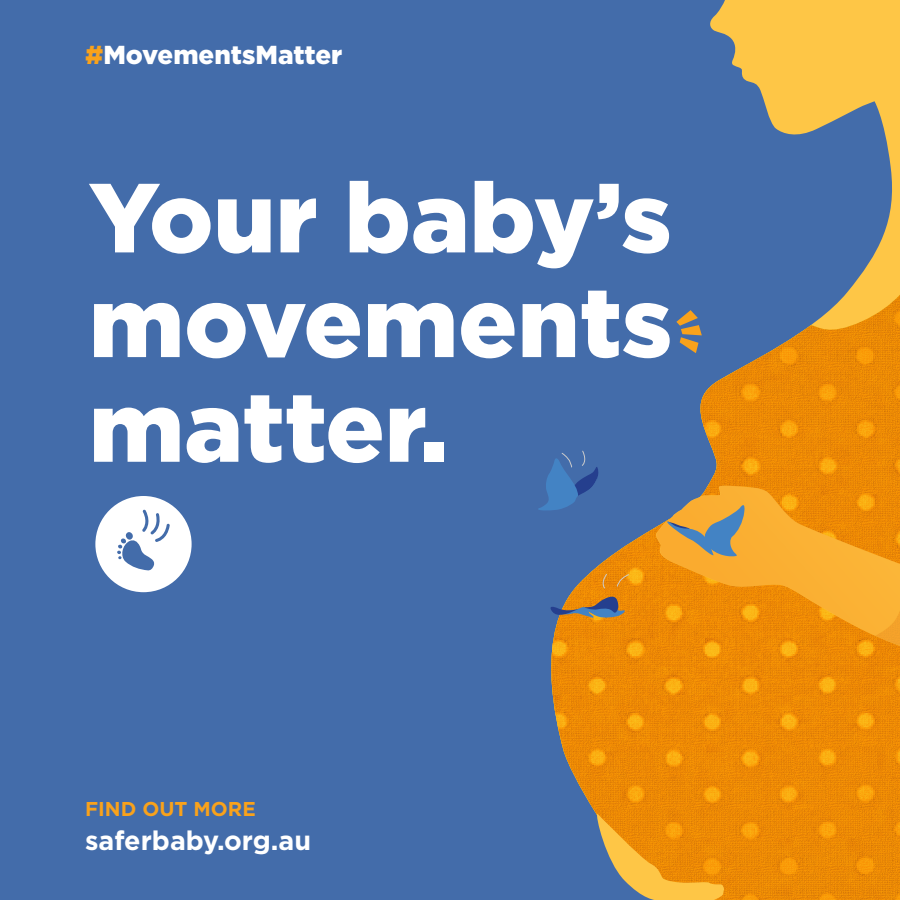
<style>
.page{position:relative;width:900px;height:900px;background:#436caa}
.page>*{position:absolute;margin:0;border:0;box-sizing:border-box;transform-origin:0 0}
.t1{font:900 98px/104.7px "Gotham";color:#fff;text-align:justify}
.t2{font:700 26.8px "Gotham";color:#fff}
.t3{font:900 26px "Gotham";color:#fff}
.t4{font:700 20px "Gotham";color:#f9a21b}
.s1{color:#f9a21b}
</style>
<div class="page">
<img style="left:551px;top:450px;width:349px;height:450px">
<svg style="left:655px;top:450px;width:12px;height:237px"></svg>
<svg style="left:595px;top:814px;width:130px;height:86px;background:#d89730"></svg>
<svg style="left:667px;top:0;width:233px;height:687px"></svg>
<svg style="left:550px;top:574px;width:79px;height:45px"></svg>
<svg style="left:538px;top:451px;width:61px;height:60px"></svg>
<svg style="left:95px;top:496px;width:97px;height:96px"></svg>
<p class="t3" style="left:85px;top:37px;width:259px"><span class="s1">#</span>MovementsMatter</p>
<p class="t1" style="left:89px;top:164px;width:585px">Your baby’s movements matter.</p>
<p class="t4" style="left:85px;top:796px;width:172px">FIND OUT MORE</p>
<p class="t2" style="left:85px;top:823px;width:228px">saferbaby.org.au</p>
</div>
